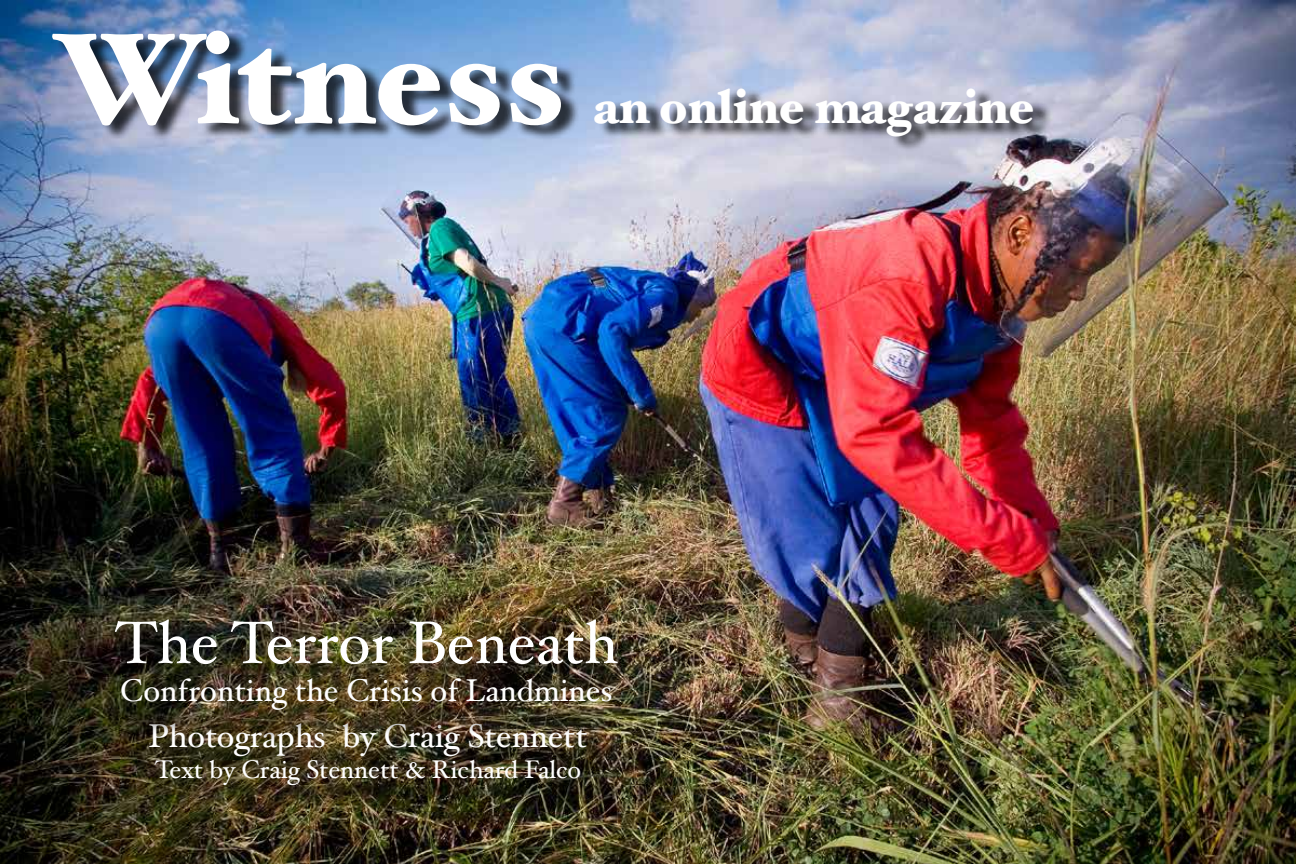
<style>
.page{position:relative;width:1296px;height:864px;background:#fff}
.page>*{position:absolute;margin:0;border:0;box-sizing:border-box;transform-origin:0 0}
.t1{font:900 129px "Hoefler Text";color:#fff}
.t2{font:60px "Hoefler Text";color:#fff}
.t3{font:900 48px "Hoefler Text";color:#fff}
.t4{font:33px "Hoefler Text";color:#fff}
.t5{font:31.5px "Hoefler Text";color:#fff}
.t6{font:25.5px "Hoefler Text";color:#fff}
</style>
<div class="page">
<img style="left:0;top:0;width:1296px;height:864px">
<div style="left:56px;top:30px;width:996px;height:122px;background:#000;opacity:.75"></div>
<div style="left:161px;top:735px;width:452px;height:77px;background:#000;opacity:.75"></div>
<div style="left:99px;top:637px;width:518px;height:106px;background:#000;opacity:.75"></div>
<h1 class="t1" style="left:52px;top:3px;width:515px">Witness</h1>
<h3 class="t3" style="left:594px;top:78px;width:442px">an online magazine</h3>
<h2 class="t2" style="left:115px;top:607px;width:505px">The Terror Beneath</h2>
<p class="t5" style="left:120px;top:671px;width:494px">Confronting the Crisis of Landmines</p>
<p class="t4" style="left:148px;top:717px;width:441px">Photographs by Craig Stennett</p>
<p class="t6" style="left:155px;top:754px;width:428px">Text by Craig Stennett &amp; Richard Falco</p>
</div>
